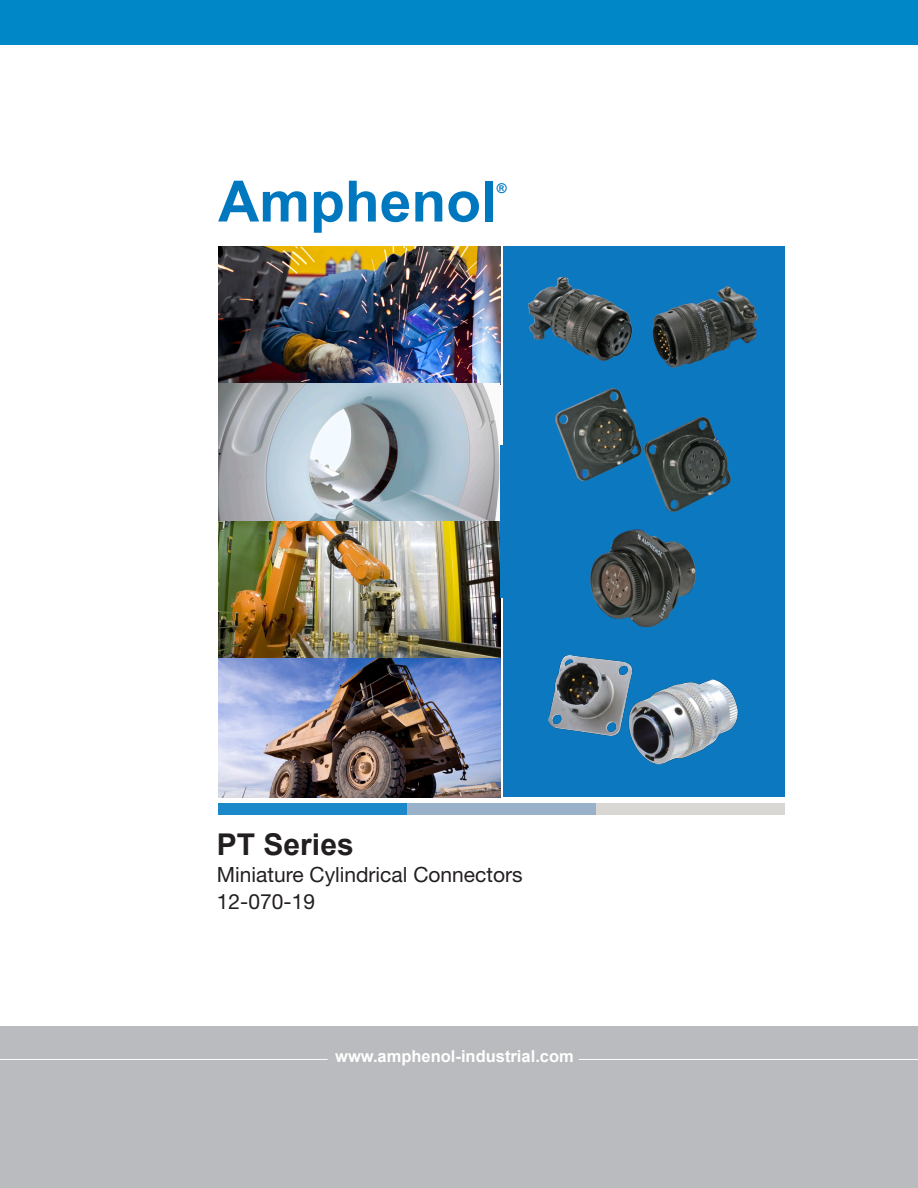
<style>
.page{position:relative;width:918px;height:1188px;background:#fff}
.page>*{position:absolute;margin:0;border:0;box-sizing:border-box;transform-origin:0 0}
.t1{font:700 57px "Arial";color:#0078bf}
.t2{font:700 30px "Arial";color:#231f20}
.t3{font:21px/27px "Helvetica Neue LT Std";color:#231f20}
.t4{font:700 16.5px "Arial";color:#fff}
.t5{font:700 13.5px "Arial";color:#0078bf}
</style>
<div class="page">
<div style="left:0;top:0;width:918px;height:45px;background:#0087c8"></div>
<div style="left:0;top:1026px;width:918px;height:162px;background:#babbbe"></div>
<hr style="left:0;top:1059px;width:328px;height:1px;background:#fff">
<hr style="left:579px;top:1059px;width:339px;height:1px;background:#fff">
<img style="left:218px;top:246px;width:282px;height:275px">
<img style="left:218px;top:521px;width:282px;height:137px">
<div style="left:503px;top:246px;width:282px;height:551px;background:#0c78bf"></div>
<hr style="left:500px;top:445px;width:3px;height:153px;background:#0c78bf">
<img style="left:218px;top:658px;width:282px;height:139px">
<img style="left:529px;top:277px;width:228px;height:90px">
<img style="left:555px;top:389px;width:175px;height:123px">
<img style="left:590px;top:529px;width:105px;height:98px">
<img style="left:548px;top:655px;width:190px;height:110px">
<div style="left:218px;top:803px;width:189px;height:12px;background:#1b88c9"></div>
<div style="left:407px;top:803px;width:189px;height:12px;background:#99b1c9"></div>
<div style="left:596px;top:803px;width:189px;height:12px;background:#d9d7d4"></div>
<h1 class="t1" style="left:218px;top:161px;width:280px">Amphenol</h1>
<p class="t5" style="left:497px;top:179px;width:11px">®</p>
<h2 class="t2" style="left:217px;top:824px;width:138px">PT Series</h2>
<p class="t3" style="left:217px;top:861px;width:307px">Miniature Cylindrical Connectors<br>12-070-19</p>
<p class="t4" style="left:335px;top:1044px;width:240px">www.amphenol-industrial.com</p>
</div>
